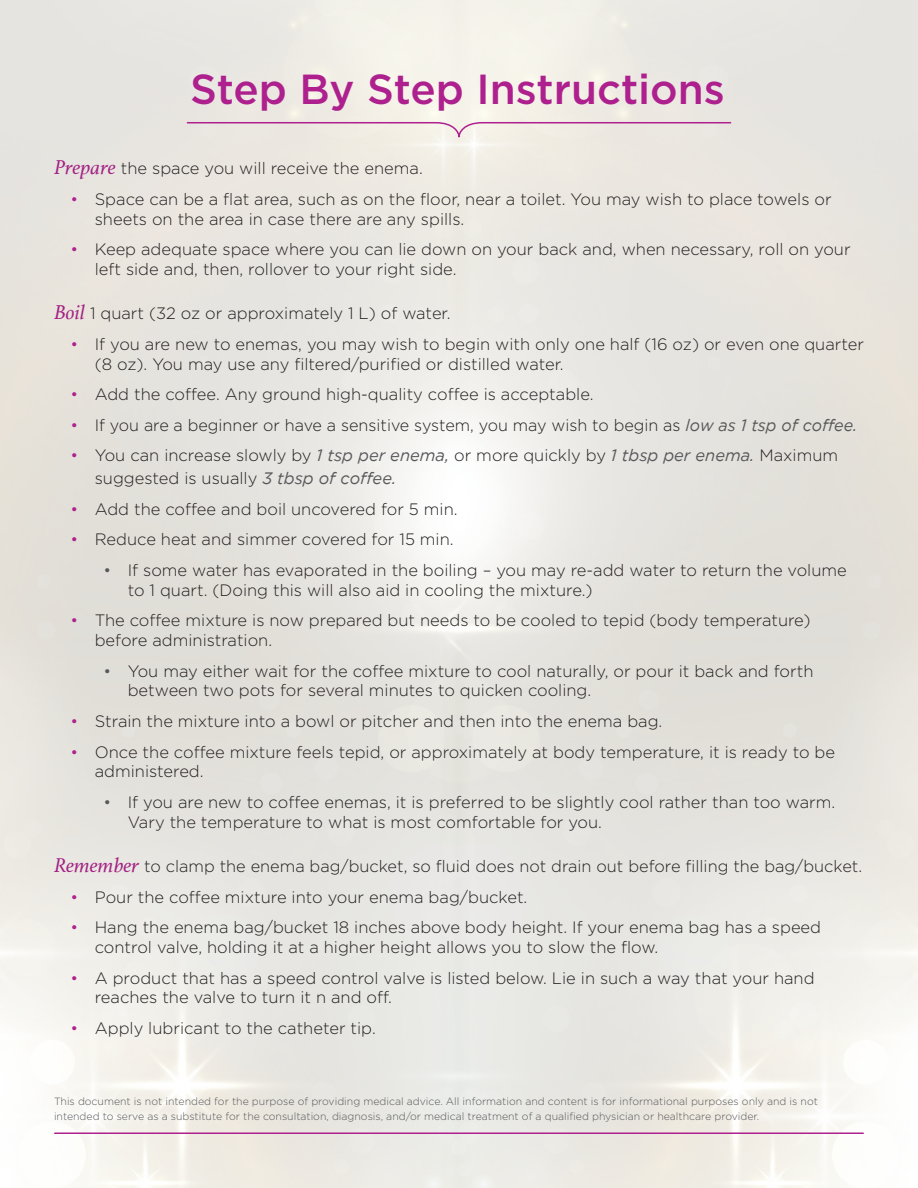
<style>
.page{position:relative;width:918px;height:1188px;background:#fff}
.page>*{position:absolute;margin:0;border:0;box-sizing:border-box;transform-origin:0 0}
.t1{font:500 42px "Gotham";color:#ad208e}
.t2{font:300 16.5px/19.8px "Gotham";color:#231f20}
.t3{font:300 10.5px/14.5px "Gotham";color:#57585a}
.s1{font-family:"Athelas";font-weight:400;font-style:italic;font-size:21px;color:#a32384}
.s2{color:#ad208e}
.s3{font-weight:400;font-style:italic;color:#57585a}
.s4{color:#57585a}
</style>
<div class="page">
<img style="left:0;top:0;width:440px;height:1188px">
<img style="left:440px;top:0;width:478px;height:1188px">
<hr style="left:55px;top:1132px;width:808px;height:2px;background:#ad208e">
<svg style="left:186px;top:121px;width:546px;height:17px;background:#e8d8db"></svg>
<p class="t1" style="left:190px;top:61px;width:536px">Step By Step Instructions</p>
<p class="t2" style="left:54px;top:158px;width:370px"><span class="s1">Prepare</span> the space you will receive the enema.</p>
<p class="t2" style="left:95px;top:189px;width:738px;text-indent:-24px"><span class="s2">•</span> Space can be a flat area, such as on the floor, near a toilet. You may wish to place towels or sheets on the area in case there are any spills.</p>
<p class="t2" style="left:95px;top:239px;width:757px;text-indent:-24px"><span class="s2">•</span> Keep adequate space where you can lie down on your back and, when necessary, roll on your left side and, then, rollover to your right side.</p>
<p class="t2" style="left:54px;top:303px;width:398px"><span class="s1">Boil</span> 1 quart (32 oz or approximately 1 L) of water.</p>
<p class="t2" style="left:95px;top:334px;width:771px;text-indent:-24px"><span class="s2">•</span> If you are new to enemas, you may wish to begin with only one half (16 oz) or even one quarter (8 oz). You may use any filtered/purified or distilled water.</p>
<p class="t2" style="left:70px;top:384px;width:525px"><span class="s2">•</span> Add the coffee. Any ground high-quality coffee is acceptable.</p>
<p class="t2" style="left:70px;top:415px;width:788px"><span class="s2">•</span> If you are a beginner or have a sensitive system, you may wish to begin as <span class="s3">low as 1 tsp of coffee.</span></p>
<p class="t2" style="left:95px;top:444px;width:745px;line-height:22.8px;text-indent:-24px"><span class="s2">•</span> You can increase slowly by <span class="s3">1 tsp per enema,</span> or more quickly by <span class="s3">1 tbsp per enema.</span> Maximum suggested is usually <span class="s3">3 tbsp of coffee.</span></p>
<p class="t2" style="left:70px;top:498px;width:389px"><span class="s2">•</span> Add the coffee and boil uncovered for 5 min.</p>
<p class="t2" style="left:70px;top:529px;width:385px"><span class="s2">•</span> Reduce heat and simmer covered for 15 min.</p>
<p class="t2" style="left:128px;top:560px;width:721px;text-indent:-24px"><span class="s4">•</span> If some water has evaporated in the boiling – you may re-add water to return the volume to 1 quart. (Doing this will also aid in cooling the mixture.)</p>
<p class="t2" style="left:95px;top:610px;width:717px;text-indent:-24px"><span class="s2">•</span> The coffee mixture is now prepared but needs to be cooled to tepid (body temperature) before administration.</p>
<p class="t2" style="left:128px;top:660px;width:687px;text-indent:-24px"><span class="s4">•</span> You may either wait for the coffee mixture to cool naturally, or pour it back and forth between two pots for several minutes to quicken cooling.</p>
<p class="t2" style="left:70px;top:711px;width:593px"><span class="s2">•</span> Strain the mixture into a bowl or pitcher and then into the enema bag.</p>
<p class="t2" style="left:95px;top:741px;width:742px;text-indent:-24px"><span class="s2">•</span> Once the coffee mixture feels tepid, or approximately at body temperature, it is ready to be administered.</p>
<p class="t2" style="left:128px;top:792px;width:709px;text-indent:-24px"><span class="s4">•</span> If you are new to coffee enemas, it is preferred to be slightly cool rather than too warm.<br>Vary the temperature to what is most comfortable for you.</p>
<p class="t2" style="left:54px;top:856px;width:810px"><span class="s1">Remember</span> to clamp the enema bag/bucket, so fluid does not drain out before filling the bag/bucket.</p>
<p class="t2" style="left:70px;top:886px;width:458px"><span class="s2">•</span> Pour the coffee mixture into your enema bag/bucket.</p>
<p class="t2" style="left:95px;top:917px;width:728px;text-indent:-24px"><span class="s2">•</span> Hang the enema bag/bucket 18 inches above body height. If your enema bag has a speed control valve, holding it at a higher height allows you to slow the flow.</p>
<p class="t2" style="left:95px;top:967px;width:721px;text-indent:-24px"><span class="s2">•</span> A product that has a speed control valve is listed below. Lie in such a way that your hand reaches the valve to turn it n and off.</p>
<p class="t2" style="left:70px;top:1018px;width:307px"><span class="s2">•</span> Apply lubricant to the catheter tip.</p>
<p class="t3" style="left:54px;top:1094px;width:765px">This document is not intended for the purpose of providing medical advice. All information and content is for informational purposes only and is not intended to serve as a substitute for the consultation, diagnosis, and/or medical treatment of a qualified physician or healthcare provider.</p>
</div>
